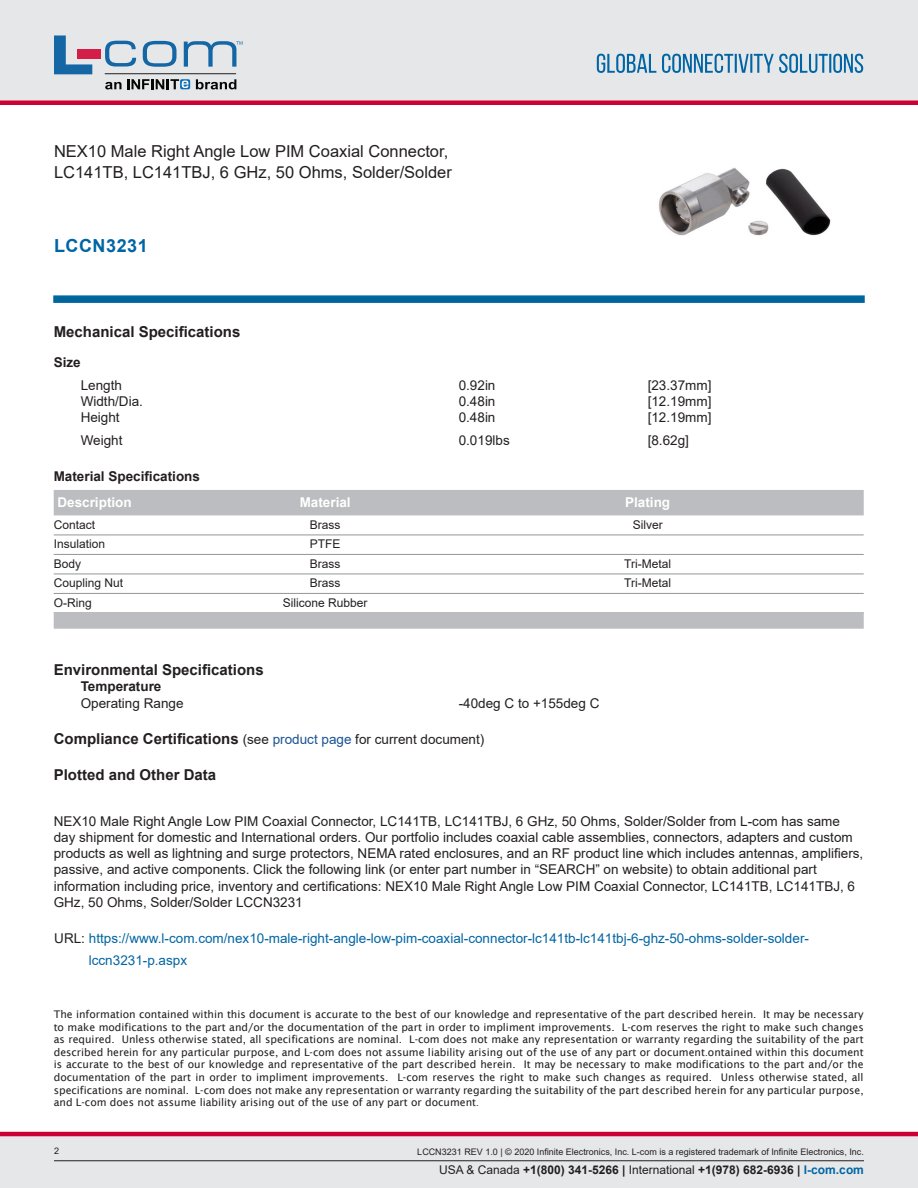
<style>
.page{position:relative;width:918px;height:1188px;background:#fff}
.page>*{position:absolute;margin:0;border:0;box-sizing:border-box;transform-origin:0 0}
.PN{font:700 18px "Arial";letter-spacing:.03em;color:#0065a4}
.Web_Description_Para{font:16.5px/21px "Arial";color:#231f20}
.Head1_for_Compliance{font:700 15px "Arial";color:#231f20}
.Head1{font:700 15px "Arial";color:#231f20}
.Web_Description_Para-2{font:13.5px/16.2px "Arial";color:#231f20}
.Web_Description_Para-3{font:13.5px/21.6px "Arial";color:#0065a4}
.Specs_Para{font:13.5px "Arial";color:#231f20}
.Head2{font:700 13.5px "Arial";color:#231f20}
.LCOM_Table_Header_Lo{font:700 13.5px "Arial";color:#fff}
.Head2_after_Head1{font:700 13.5px "Arial";color:#231f20}
.LCOM_Table_Body_Low{font:12px "Arial";color:#231f20}
.t1{font:700 12px "Arial";color:#231f20}
.t2{font:10.5px/12.6px "Lucida Sans";color:#231f20;text-align:justify}
.t3{font:9px "Arial";color:#231f20}
.s1{font-weight:400;font-size:13.5px}
.s2{font-weight:400;font-size:13.5px;color:#1a5392}
.s3{color:#231f20}
.s4{font-size:9px}
.s5{font-weight:400}
.s6{color:#0065a4}
</style>
<div class="page">
<div style="left:0;top:1136px;width:918px;height:52px;background:#e6e7e9"></div>
<hr style="left:0;top:1132px;width:918px;height:4px;background:#c03">
<div style="left:0;top:0;width:918px;height:102px;background:#e6e7e9"></div>
<div style="left:0;top:100px;width:918px;height:5px;background:#c03"></div>
<hr style="left:54px;top:1160px;width:810px;height:1px;background:#231f20">
<svg style="left:597px;top:54px;width:266px;height:19px"></svg>
<hr style="left:105px;top:73px;width:131px;height:1px;background:#211e1e">
<svg style="left:54px;top:35px;width:38px;height:39px"></svg>
<svg style="left:143px;top:41px;width:34px;height:26px"></svg>
<svg style="left:105px;top:41px;width:31px;height:26px"></svg>
<div style="left:77px;top:49px;width:23px;height:10px;background:#d41e47"></div>
<svg style="left:180px;top:79px;width:10px;height:10px"></svg>
<svg style="left:196px;top:79px;width:40px;height:10px"></svg>
<svg style="left:105px;top:79px;width:83px;height:10px"></svg>
<svg style="left:184px;top:41px;width:59px;height:26px"></svg>
<svg style="left:53px;top:295px;width:812px;height:8px;background:#0f6ea3"></svg>
<img style="left:658px;top:168px;width:173px;height:68px">
<div style="left:54px;top:490px;width:810px;height:25px;background:#bcbdc0"></div>
<hr style="left:54px;top:535px;width:810px;height:1px;background:#939598">
<hr style="left:54px;top:554px;width:810px;height:1px;background:#939598">
<hr style="left:54px;top:574px;width:810px;height:1px;background:#939598">
<hr style="left:54px;top:593px;width:810px;height:1px;background:#939598">
<div style="left:54px;top:612px;width:810px;height:17px;background:#bcbdc0"></div>
<h1 class="Web_Description_Para" style="left:54px;top:141px;width:399px">NEX10 Male Right Angle Low PIM Coaxial Connector,<br>LC141TB, LC141TBJ, 6 GHz, 50 Ohms, Solder/Solder</h1>
<p class="PN" style="left:54px;top:233px;width:95px">LCCN3231</p>
<p class="Head1" style="left:54px;top:321px;width:188px">Mechanical Specifications</p>
<p class="Head2" style="left:54px;top:353px;width:29px">Size</p>
<p class="Specs_Para" style="left:81px;top:376px;width:43px">Length</p>
<p class="Specs_Para" style="left:459px;top:376px;width:38px">0.92in</p>
<p class="Specs_Para" style="left:648px;top:376px;width:65px">[23.37mm]</p>
<p class="Specs_Para" style="left:81px;top:392px;width:64px">Width/Dia.</p>
<p class="Specs_Para" style="left:459px;top:392px;width:38px">0.48in</p>
<p class="Specs_Para" style="left:648px;top:392px;width:65px">[12.19mm]</p>
<p class="Specs_Para" style="left:81px;top:408px;width:41px">Height</p>
<p class="Specs_Para" style="left:459px;top:408px;width:38px">0.48in</p>
<p class="Specs_Para" style="left:648px;top:408px;width:65px">[12.19mm]</p>
<p class="Specs_Para" style="left:81px;top:431px;width:43px">Weight</p>
<p class="Specs_Para" style="left:459px;top:431px;width:53px">0.019lbs</p>
<p class="Specs_Para" style="left:648px;top:431px;width:43px">[8.62g]</p>
<p class="Head2" style="left:54px;top:466px;width:148px">Material Specifications</p>
<p class="LCOM_Table_Header_Lo" style="left:57px;top:493px;width:76px">Description</p>
<p class="LCOM_Table_Header_Lo" style="left:300px;top:493px;width:53px">Material</p>
<p class="LCOM_Table_Header_Lo" style="left:625px;top:493px;width:47px">Plating</p>
<p class="LCOM_Table_Body_Low" style="left:54px;top:516px;width:43px">Contact</p>
<p class="LCOM_Table_Body_Low" style="left:310px;top:516px;width:32px">Brass</p>
<p class="LCOM_Table_Body_Low" style="left:633px;top:516px;width:31px">Silver</p>
<p class="LCOM_Table_Body_Low" style="left:54px;top:536px;width:53px">Insulation</p>
<p class="LCOM_Table_Body_Low" style="left:310px;top:536px;width:32px">PTFE</p>
<p class="LCOM_Table_Body_Low" style="left:54px;top:555px;width:29px">Body</p>
<p class="LCOM_Table_Body_Low" style="left:310px;top:555px;width:32px">Brass</p>
<p class="LCOM_Table_Body_Low" style="left:624px;top:555px;width:48px">Tri-Metal</p>
<p class="LCOM_Table_Body_Low" style="left:54px;top:575px;width:71px">Coupling Nut</p>
<p class="LCOM_Table_Body_Low" style="left:310px;top:575px;width:32px">Brass</p>
<p class="LCOM_Table_Body_Low" style="left:624px;top:575px;width:48px">Tri-Metal</p>
<p class="LCOM_Table_Body_Low" style="left:54px;top:594px;width:40px">O-Ring</p>
<p class="LCOM_Table_Body_Low" style="left:283px;top:594px;width:86px">Silicone Rubber</p>
<p class="Head1" style="left:54px;top:659px;width:212px">Environmental Specifications</p>
<p class="Head2_after_Head1" style="left:81px;top:677px;width:82px">Temperature</p>
<p class="Specs_Para" style="left:81px;top:694px;width:104px">Operating Range</p>
<p class="Specs_Para" style="left:459px;top:694px;width:142px">-40deg C to +155deg C</p>
<p class="Head1_for_Compliance" style="left:54px;top:728px;width:432px">Compliance Certifications <span class="s1">(see</span> <span class="s2">product page</span> <span class="s1">for current document)</span></p>
<p class="Head1_for_Compliance" style="left:54px;top:764px;width:164px">Plotted and Other Data</p>
<h1 class="Web_Description_Para-2" style="left:54px;top:813px;width:811px">NEX10 Male Right Angle Low PIM Coaxial Connector, LC141TB, LC141TBJ, 6 GHz, 50 Ohms, Solder/Solder from L-com has same day shipment for domestic and International orders. Our portfolio includes coaxial cable assemblies, connectors, adapters and custom products as well as lightning and surge protectors, NEMA rated enclosures, and an RF product line which includes antennas, amplifiers, passive, and active components. Click the following link (or enter part number in “SEARCH” on website) to obtain additional part information including price, inventory and certifications: NEX10 Male Right Angle Low PIM Coaxial Connector, LC141TB, LC141TBJ, 6<br>GHz, 50 Ohms, Solder/Solder LCCN3231</h1>
<h1 class="Web_Description_Para-3" style="left:89px;top:928px;width:722px;text-indent:-34px"><span class="s3">URL:</span> https://www.l-com.com/nex10-male-right-angle-low-pim-coaxial-connector-lc141tb-lc141tbj-6-ghz-50-ohms-solder-solder&shy;lccn3231-p.aspx</h1>
<p class="t2" style="left:54px;top:1008px;width:812px">The information contained within this document is accurate to the best of our knowledge and representative of the part described herein. It may be necessary to make modifications to the part and/or the documentation of the part in order to impliment improvements. L-com reserves the right to make such changes as required. Unless otherwise stated, all specifications are nominal. L-com does not make any representation or warranty regarding the suitability of the part described herein for any particular purpose, and L-com does not assume liability arising out of the use of any part or document<span class="s4">.</span>ontained within this document is accurate to the best of our knowledge and representative of the part described herein. It may be necessary to make modifications to the part and/or the documentation of the part in order to impliment improvements. L-com reserves the right to make such changes as required. Unless otherwise stated, all specifications are nominal. L-com does not make any representation or warranty regarding the suitability of the part described herein for any particular purpose, and L-com does not assume liability arising out of the use of any part or document<span class="s4">.</span></p>
<p class="t3" style="left:54px;top:1144px;width:7px">2</p>
<p class="t3" style="left:417px;top:1146px;width:448px">LCCN3231 REV 1.0 | © 2020 Infinite Electronics, Inc. L-com is a registered trademark of Infinite Electronics, Inc.</p>
<p class="t1" style="left:439px;top:1162px;width:426px"><span class="s5">USA &amp; Canada</span> +1(800) 341-5266 | <span class="s5">International</span> +1(978) 682-6936 | <span class="s6">l-com.com</span></p>
</div>
